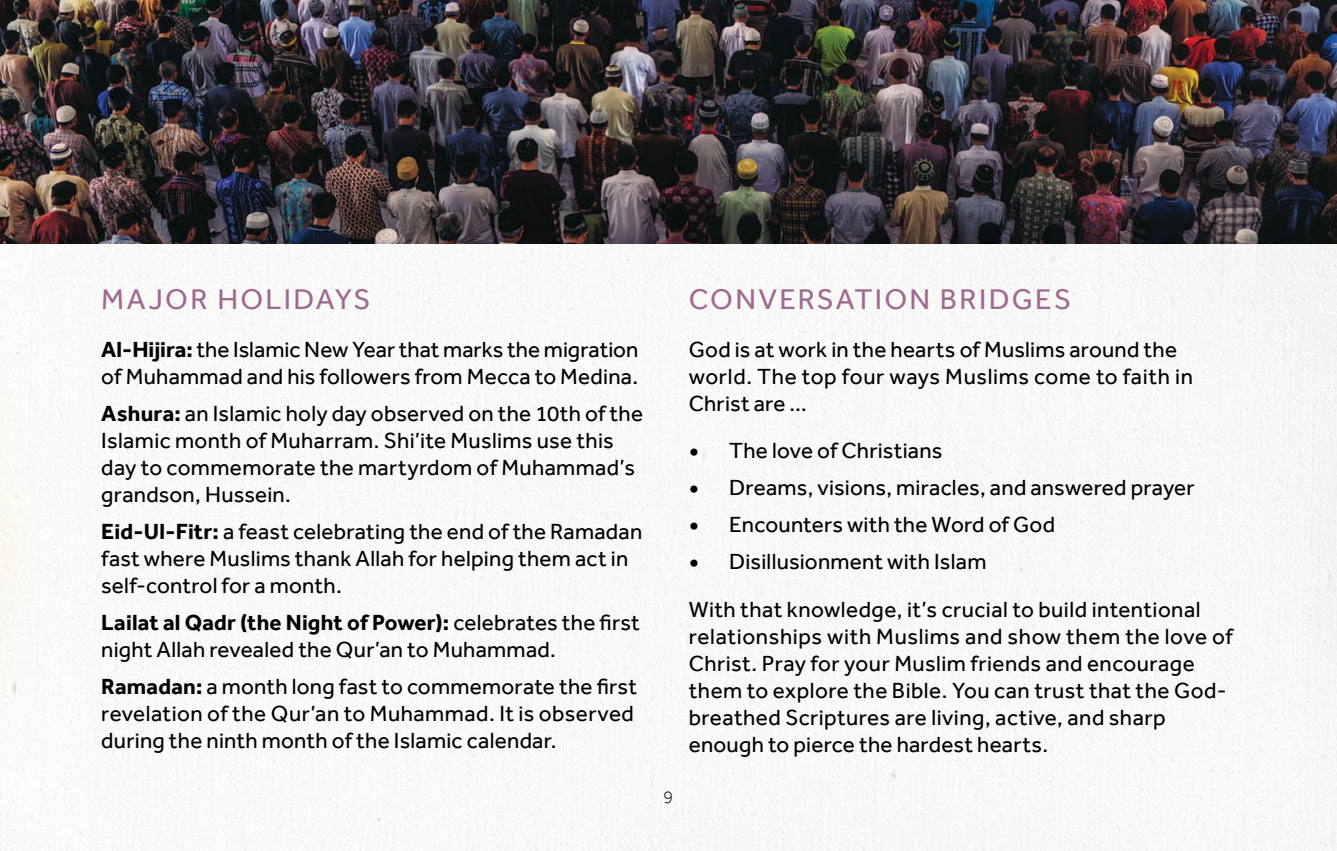
<style>
.page{position:relative;width:1337px;height:851px;background:#fff}
.page>*{position:absolute;margin:0;border:0;box-sizing:border-box;transform-origin:0 0}
.t1{font:29.25px "Effra";letter-spacing:.08em;color:#a0698f}
.t2{font:22.5px/27px "Effra";letter-spacing:.015em;color:#000}
.t3{font:300 18px "Effra";color:#000}
.s1{font-weight:700}
.s2{font-family:"Minion Pro";font-size:27px}
</style>
<div class="page">
<img style="left:0;top:244px;width:1336px;height:606px">
<img style="left:0;top:0;width:1336px;height:244px">
<h1 class="t1" style="left:101px;top:282px;width:271px">MAJOR HOLIDAYS</h1>
<p class="t2" style="left:101px;top:335px;width:538px"><span class="s1">Al-Hijira:</span> the Islamic New Year that marks the migration of Muhammad and his followers from Mecca to Medina.</p>
<p class="t2" style="left:101px;top:399px;width:543px"><span class="s1">Ashura:</span> an Islamic holy day observed on the 10th of the Islamic month of Muharram. Shi’ite Muslims use this day to commemorate the martyrdom of Muhammad’s grandson, Hussein.</p>
<p class="t2" style="left:101px;top:517px;width:542px"><span class="s1">Eid-Ul-Fitr:</span> a feast celebrating the end of the Ramadan fast where Muslims thank Allah for helping them act in self-control for a month.</p>
<p class="t2" style="left:101px;top:608px;width:540px"><span class="s1">Lailat al Qadr (the Night of Power):</span> celebrates the first night Allah revealed the Qur’an to Muhammad.</p>
<p class="t2" style="left:101px;top:673px;width:537px"><span class="s1">Ramadan:</span> a month long fast to commemorate the first revelation of the Qur’an to Muhammad. It is observed during the ninth month of the Islamic calendar.</p>
<p class="t3" style="left:663px;top:785px;width:11px">9</p>
<h1 class="t1" style="left:688px;top:282px;width:384px">CONVERSATION BRIDGES</h1>
<p class="t2" style="left:688px;top:335px;width:506px">God is at work in the hearts of Muslims around the world. The top four ways Muslims come to faith in<br>Christ are …</p>
<p class="t2" style="left:688px;top:436px;width:255px"><span class="s2">•</span> The love of Christians</p>
<p class="t2" style="left:688px;top:473px;width:507px"><span class="s2">•</span> Dreams, visions, miracles, and answered prayer</p>
<p class="t2" style="left:688px;top:511px;width:368px"><span class="s2">•</span> Encounters with the Word of God</p>
<p class="t2" style="left:688px;top:538px;width:513px;line-height:47.2px"><span class="s2">•</span> Disillusionment with Islam<br>With that knowledge, it’s crucial to build intentional</p>
<p class="t2" style="left:688px;top:622px;width:545px">relationships with Muslims and show them the love of Christ. Pray for your Muslim friends and encourage them to explore the Bible. You can trust that the God&shy;breathed Scriptures are living, active, and sharp enough to pierce the hardest hearts.</p>
</div>
